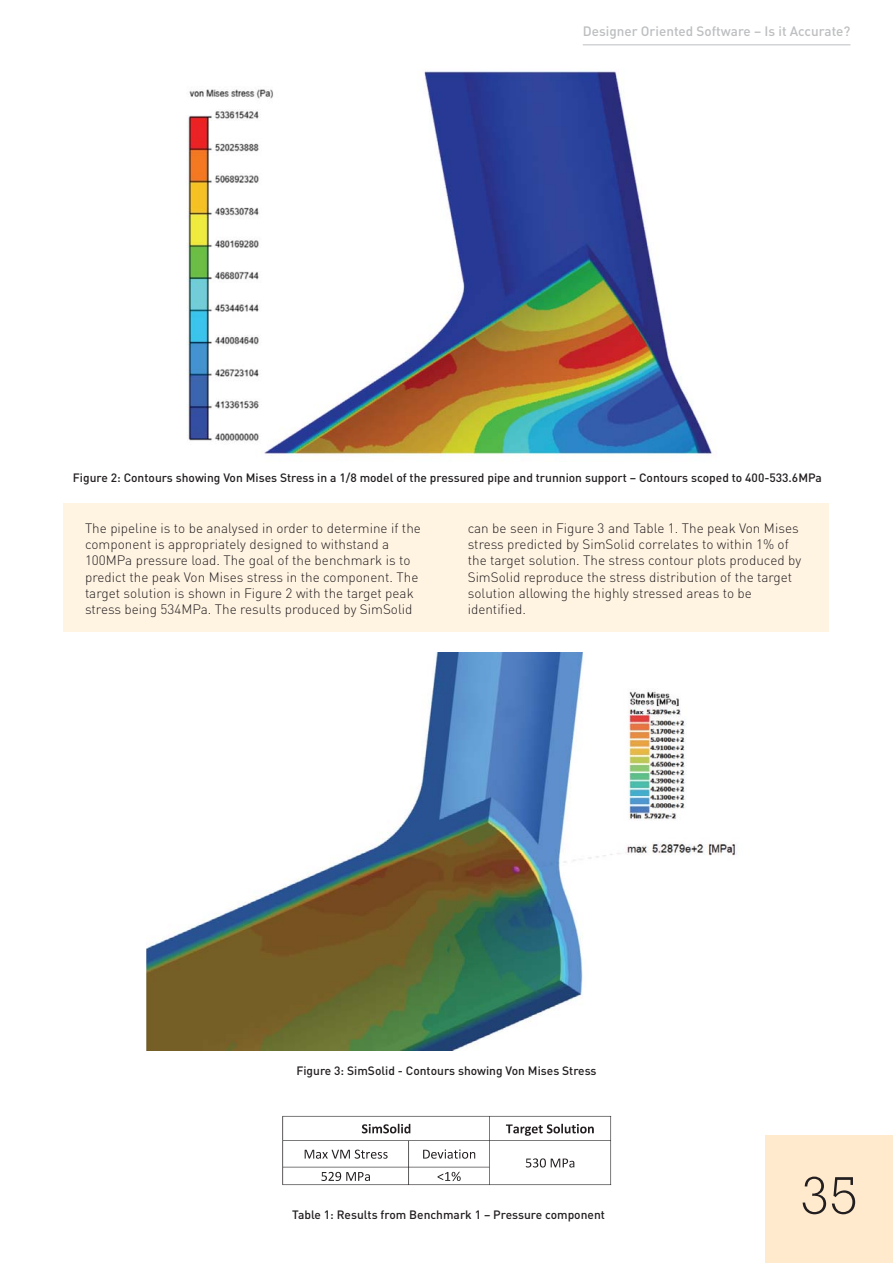
<style>
.page{position:relative;width:893px;height:1263px;background:#fff}
.page>*{position:absolute;margin:0;border:0;box-sizing:border-box;transform-origin:0 0}
.t1{font:300 54px "Rockwell";color:#231f20}
.t2{font:300 13.5px/16.2px "DIN";color:#231f20}
.t3{font:500 13.5px "DIN";color:#bcbec0}
.t4{font:500 12px "DIN";color:#231f20}
</style>
<div class="page">
<div style="left:765px;top:1135px;width:128px;height:128px;background:#ffeacd"></div>
<div style="left:64px;top:503px;width:765px;height:128px;background:#fff3e2"></div>
<img style="left:146px;top:653px;width:591px;height:397px">
<img style="left:187px;top:70px;width:527px;height:386px">
<hr style="left:583px;top:45px;width:267px;height:1px;background:#bcbec0">
<img style="left:282px;top:1115px;width:330px;height:71px">
<p class="t3" style="left:583px;top:27px;width:269px">Designer Oriented Software – Is it Accurate?</p>
<p class="t4" style="left:73px;top:473px;width:750px">Figure 2: Contours showing Von Mises Stress in a 1/8 model of the pressured pipe and trunnion support – Contours scoped to 400-533.6MPa</p>
<p class="t2" style="left:85px;top:522px;width:337px">The pipeline is to be analysed in order to determine if the component is appropriately designed to withstand a 100MPa pressure load. The goal of the benchmark is to predict the peak Von Mises stress in the component. The target solution is shown in Figure 2 with the target peak stress being 534MPa. The results produced by SimSolid</p>
<p class="t2" style="left:468px;top:522px;width:335px">can be seen in Figure 3 and Table 1. The peak Von Mises stress predicted by SimSolid correlates to within 1% of the target solution. The stress contour plots produced by SimSolid reproduce the stress distribution of the target solution allowing the highly stressed areas to be identified.</p>
<p class="t4" style="left:296px;top:1066px;width:302px">Figure 3: SimSolid - Contours showing Von Mises Stress</p>
<p class="t4" style="left:292px;top:1210px;width:314px">Table 1: Results from Benchmark 1 – Pressure component</p>
<h1 class="t1" style="left:800px;top:1177px;width:59px">35</h1>
</div>
